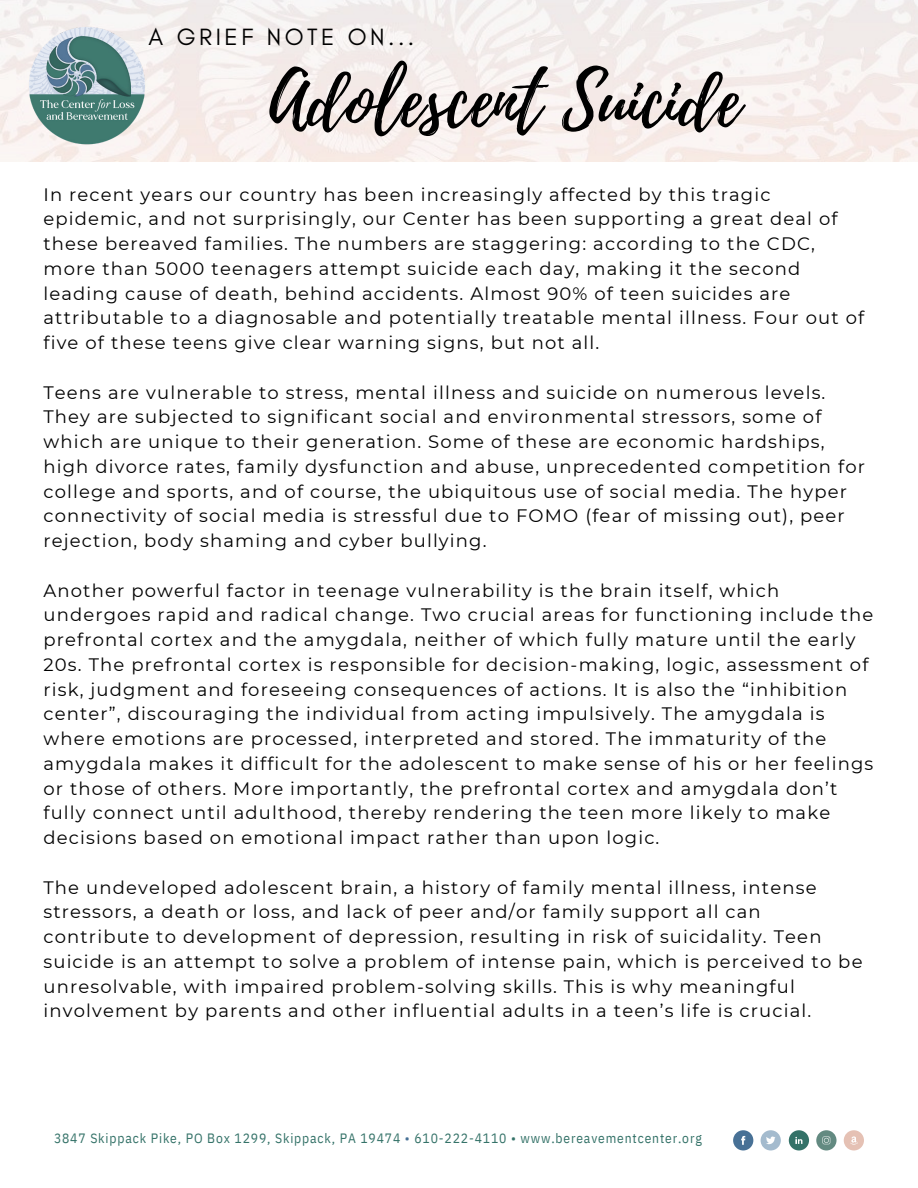
<style>
.page{position:relative;width:918px;height:1188px;background:#fff}
.page>*{position:absolute;margin:0;border:0;box-sizing:border-box;transform-origin:0 0}
.t1{font:73.5px "Playlist Script";color:#000}
.t2{font:24px "Glacial Indifference";letter-spacing:.145em;color:#000}
.t3{font:18px/24.8px "Montserrat";letter-spacing:.065em;color:#000}
.t4{font:13.5px "IBM Plex Sans Cond";letter-spacing:.065em;color:#347268}
.s1{color:#487196}
</style>
<div class="page">
<div style="left:733px;top:1130px;width:20px;height:20px;background:#487196;border-radius:50%"></div>
<div style="left:761px;top:1130px;width:20px;height:20px;background:#a4bbce;border-radius:50%"></div>
<svg style="left:741px;top:1136px;width:35px;height:9px"></svg>
<div style="left:789px;top:1130px;width:20px;height:20px;background:#347268;border-radius:50%"></div>
<div style="left:816px;top:1130px;width:21px;height:20px;background:#638a81;border-radius:50%"></div>
<svg style="left:795px;top:1136px;width:35px;height:8px"></svg>
<div style="left:844px;top:1130px;width:20px;height:20px;background:#e5c1b4;border-radius:50%"></div>
<svg style="left:850px;top:1136px;width:8px;height:9px"></svg>
<img style="left:25px;top:24px;width:124px;height:123px">
<p class="t2" style="left:149px;top:22px;width:267px">A GRIEF NOTE ON...</p>
<p class="t1" style="left:269px;top:48px;width:473px">Adolescent Suicide</p>
<p class="t3" style="left:43px;top:182px;width:822px">In recent years our country has been increasingly affected by this tragic epidemic, and not surprisingly, our Center has been supporting a great deal of these bereaved families. The numbers are staggering: according to the CDC, more than 5000 teenagers attempt suicide each day, making it the second leading cause of death, behind accidents. Almost 90% of teen suicides are attributable to a diagnosable and potentially treatable mental illness. Four out of five of these teens give clear warning signs, but not all.</p>
<p class="t3" style="left:43px;top:380px;width:823px">Teens are vulnerable to stress, mental illness and suicide on numerous levels.<br>They are subjected to significant social and environmental stressors, some of which are unique to their generation. Some of these are economic hardships, high divorce rates, family dysfunction and abuse, unprecedented competition for college and sports, and of course, the ubiquitous use of social media. The hyper connectivity of social media is stressful due to FOMO (fear of missing out), peer rejection, body shaming and cyber bullying.</p>
<p class="t3" style="left:43px;top:578px;width:831px">Another powerful factor in teenage vulnerability is the brain itself, which undergoes rapid and radical change. Two crucial areas for functioning include the prefrontal cortex and the amygdala, neither of which fully mature until the early 20s. The prefrontal cortex is responsible for decision-making, logic, assessment of risk, judgment and foreseeing consequences of actions. It is also the “inhibition center”, discouraging the individual from acting impulsively. The amygdala is where emotions are processed, interpreted and stored. The immaturity of the amygdala makes it difficult for the adolescent to make sense of his or her feelings or those of others. More importantly, the prefrontal cortex and amygdala don’t fully connect until adulthood, thereby rendering the teen more likely to make decisions based on emotional impact rather than upon logic.</p>
<p class="t3" style="left:43px;top:875px;width:821px">The undeveloped adolescent brain, a history of family mental illness, intense stressors, a death or loss, and lack of peer and/or family support all can contribute to development of depression, resulting in risk of suicidality. Teen suicide is an attempt to solve a problem of intense pain, which is perceived to be unresolvable, with impaired problem-solving skills. This is why meaningful involvement by parents and other influential adults in a teen’s life is crucial.</p>
<p class="t4" style="left:54px;top:1129px;width:649px">3847 Skippack Pike, PO Box 1299, Skippack, PA 19474 <span class="s1">•</span> 610-222-4110 • www.bereavementcenter.org</p>
</div>
